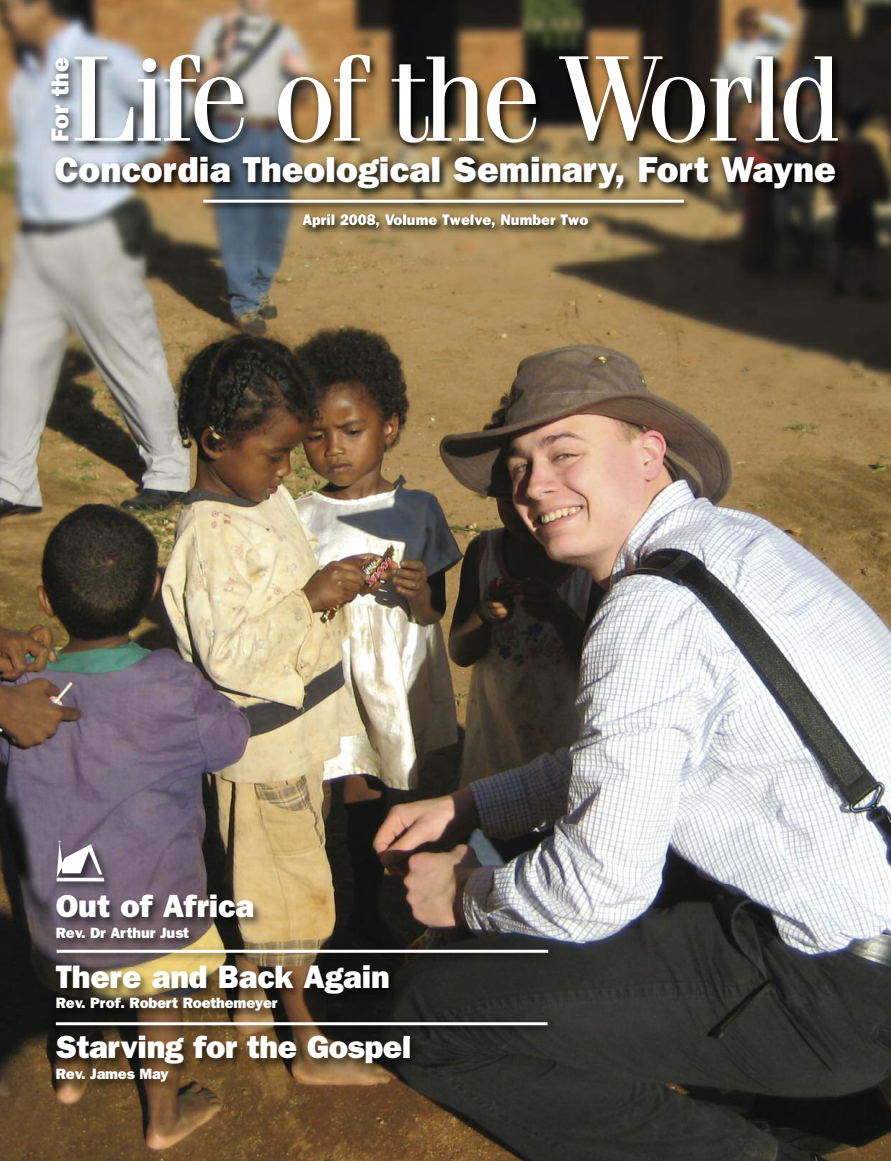
<style>
.page{position:relative;width:891px;height:1161px;background:#fff}
.page>*{position:absolute;margin:0;border:0;box-sizing:border-box;transform-origin:0 0}
.t1{font:121.5px "Fenice";letter-spacing:-.055em;color:#fff}
.t2{font:800 36.3px "Franklin Gothic";color:#fff}
.t3{font:800 32.25px "Franklin Gothic";letter-spacing:-.005em;color:#fff}
.t4{font:800 24.6px "Franklin Gothic";color:#fff}
.t5{font:800 15px "Franklin Gothic";letter-spacing:-.01em;color:#fff}
.t6{font:800 14.85px "Franklin Gothic";color:#fff}
.s1{font-size:121.8px}
</style>
<div class="page">
<img style="left:0;top:0;width:891px;height:1161px">
<img style="left:6px;top:40px;width:11px;height:222px">
<img style="left:22px;top:34px;width:869px;height:6px">
<img style="left:17px;top:40px;width:874px;height:106px">
<img style="left:22px;top:40px;width:121px;height:1px">
<img style="left:8px;top:146px;width:883px;height:120px">
<img style="left:75px;top:55px;width:68px;height:87px">
<img style="left:17px;top:146px;width:126px;height:15px">
<img style="left:57px;top:157px;width:19px;height:4px">
<img style="left:45px;top:884px;width:783px;height:276px">
<img style="left:48px;top:1015px;width:513px;height:24px">
<img style="left:57px;top:1036px;width:233px;height:3px">
<hr style="left:56px;top:1022px;width:492px;height:3px;background:#fff">
<img style="left:49px;top:943px;width:513px;height:24px">
<img style="left:56px;top:966px;width:269px;height:1px">
<hr style="left:57px;top:950px;width:491px;height:3px;background:#fff">
<img style="left:50px;top:833px;width:72px;height:65px">
<img style="left:58px;top:895px;width:49px;height:3px">
<svg style="left:57px;top:840px;width:47px;height:41px"></svg>
<img style="left:196px;top:192px;width:502px;height:24px">
<img style="left:304px;top:214px;width:157px;height:2px">
<hr style="left:203px;top:200px;width:481px;height:3px;background:#fff">
<h1 class="t1" style="left:69px;top:57px;width:773px">Life of the <span class="s1">World</span></h1>
<h2 class="t2" style="left:55px;top:149px;width:783px">Concordia Theological Seminary, Fort Wayne</h2>
<p class="t6" style="left:302px;top:211px;width:287px">April 2008, Volume Twelve, Number Two</p>
<h3 class="t4" style="left:46px;top:142px;width:86px;rotate:-90deg">For the</h3>
<h3 class="t3" style="left:56px;top:887px;width:200px">Out of Africa</h3>
<p class="t5" style="left:56px;top:924px;width:135px">Rev. Dr Arthur Just</p>
<h3 class="t3" style="left:56px;top:958px;width:335px">There and Back Again</h3>
<p class="t5" style="left:56px;top:994px;width:223px">Rev. Prof. Robert Roethemeyer</p>
<h3 class="t3" style="left:56px;top:1028px;width:357px">Starving for the Gospel</h3>
<p class="t5" style="left:56px;top:1065px;width:114px">Rev. James May</p>
</div>
